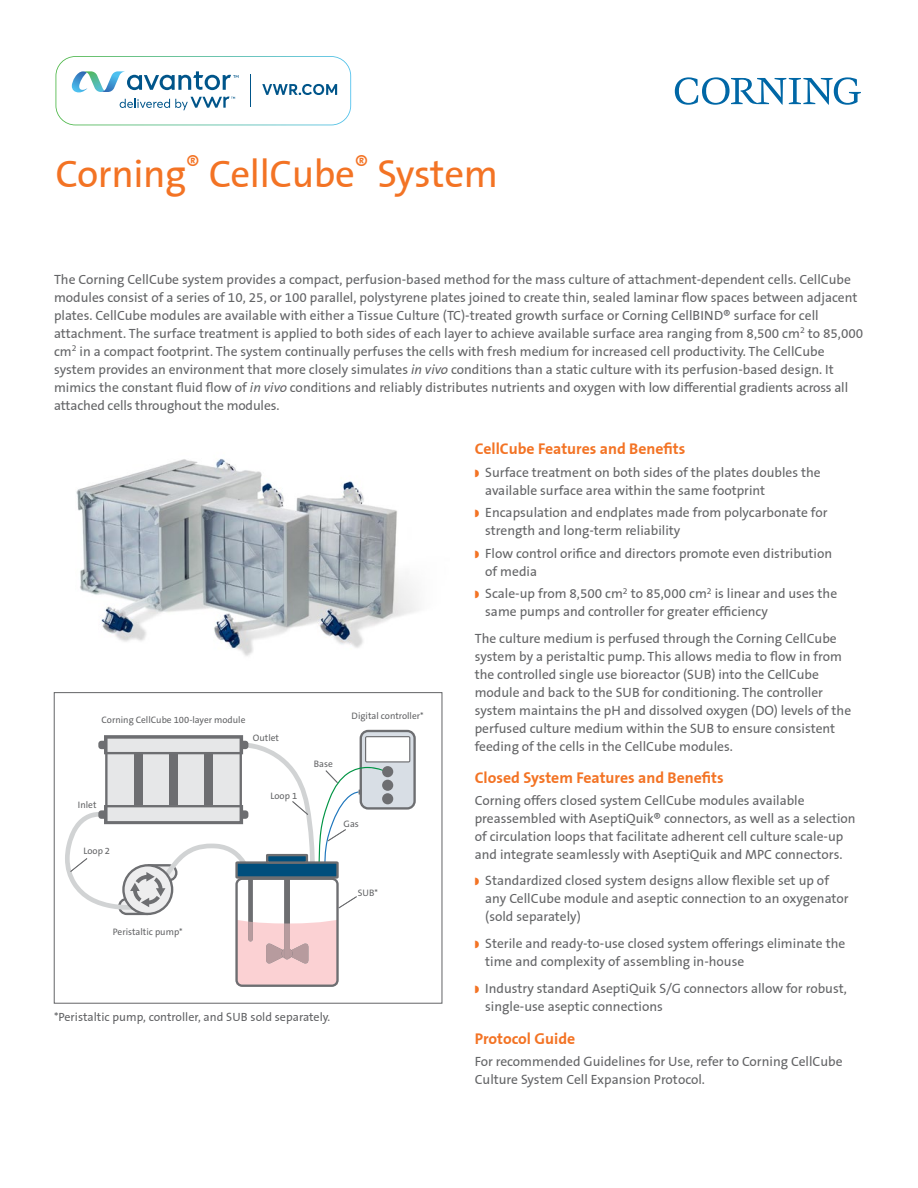
<style>
.page{position:relative;width:918px;height:1188px;background:#fff}
.page>*{position:absolute;margin:0;border:0;box-sizing:border-box;transform-origin:0 0}
.t1{font:39px "Corning Sans";letter-spacing:-.01em;color:#f37324}
.t2{font:700 15.75px "Corning Sans";color:#f37324}
.t3{font:13.5px/18px "Corning Sans";color:#636466}
.t4{font:12px "Corning Sans";color:#636466}
.t5{font:9.45px "Corning Sans";color:#636466}
.s1{font-style:italic}
.s2{color:#f37324}
</style>
<div class="page">
<img style="left:76px;top:459px;width:343px;height:197px">
<svg style="left:65px;top:730px;width:351px;height:257px"></svg>
<div style="left:54px;top:692px;width:388px;height:311px;border:1px solid #636466"></div>
<svg style="left:56px;top:56px;width:295px;height:69px"></svg>
<svg style="left:675px;top:77px;width:186px;height:28px"></svg>
<h1 class="t1" style="left:56px;top:151px;width:444px">Corning<sup>®</sup> CellCube<sup>®</sup> System</h1>
<p class="t3" style="left:54px;top:270px;width:811px">The Corning CellCube system provides a compact, perfusion-based method for the mass culture of attachment-dependent cells. CellCube modules consist of a series of 10, 25, or 100 parallel, polystyrene plates joined to create thin, sealed laminar flow spaces between adjacent plates. CellCube modules are available with either a Tissue Culture (TC)-treated growth surface or Corning CellBIND® surface for cell attachment. The surface treatment is applied to both sides of each layer to achieve available surface area ranging from 8,500 cm<sup>2</sup> to 85,000 cm<sup>2</sup> in a compact footprint. The system continually perfuses the cells with fresh medium for increased cell productivity. The CellCube system provides an environment that more closely simulates <span class="s1">in vivo</span> conditions than a static culture with its perfusion-based design. It mimics the constant fluid flow of <span class="s1">in vivo</span> conditions and reliably distributes nutrients and oxygen with low differential gradients across all attached cells throughout the modules.</p>
<p class="t5" style="left:102px;top:715px;width:145px">Corning CellCube 100-layer module</p>
<p class="t5" style="left:253px;top:732px;width:28px">Outlet</p>
<p class="t5" style="left:78px;top:800px;width:20px">Inlet</p>
<p class="t5" style="left:84px;top:845px;width:28px">Loop 2</p>
<p class="t5" style="left:271px;top:790px;width:28px">Loop 1</p>
<p class="t5" style="left:113px;top:927px;width:71px">Peristaltic pump*</p>
<p class="t5" style="left:314px;top:759px;width:21px">Base</p>
<p class="t5" style="left:352px;top:710px;width:74px">Digital controller*</p>
<p class="t5" style="left:344px;top:818px;width:17px">Gas</p>
<p class="t5" style="left:358px;top:887px;width:22px">SUB*</p>
<p class="t4" style="left:54px;top:1010px;width:278px">*Peristaltic pump, controller, and SUB sold separately.</p>
<p class="t2" style="left:475px;top:440px;width:212px">CellCube Features and Benefits</p>
<p class="t3" style="left:485px;top:463px;width:337px;text-indent:-11px"><span class="s2">◗</span> Surface treatment on both sides of the plates doubles the available surface area within the same footprint</p>
<p class="t3" style="left:485px;top:504px;width:344px;text-indent:-11px"><span class="s2">◗</span> Encapsulation and endplates made from polycarbonate for strength and long-term reliability</p>
<p class="t3" style="left:485px;top:544px;width:349px;text-indent:-11px"><span class="s2">◗</span> Flow control orifice and directors promote even distribution of media</p>
<p class="t3" style="left:485px;top:585px;width:353px;text-indent:-11px"><span class="s2">◗</span> Scale-up from 8,500 cm<sup>2</sup> to 85,000 cm<sup>2</sup> is linear and uses the same pumps and controller for greater efficiency</p>
<p class="t3" style="left:475px;top:630px;width:378px">The culture medium is perfused through the Corning CellCube system by a peristaltic pump. This allows media to flow in from the controlled single use bioreactor (SUB) into the CellCube module and back to the SUB for conditioning. The controller system maintains the pH and dissolved oxygen (DO) levels of the perfused culture medium within the SUB to ensure consistent feeding of the cells in the CellCube modules.</p>
<p class="t2" style="left:475px;top:768px;width:251px">Closed System Features and Benefits</p>
<p class="t3" style="left:475px;top:792px;width:382px">Corning offers closed system CellCube modules available preassembled with AseptiQuik® connectors, as well as a selection of circulation loops that facilitate adherent cell culture scale-up and integrate seamlessly with AseptiQuik and MPC connectors.</p>
<p class="t3" style="left:485px;top:871px;width:365px;text-indent:-11px"><span class="s2">◗</span> Standardized closed system designs allow flexible set up of any CellCube module and aseptic connection to an oxygenator (sold separately)</p>
<p class="t3" style="left:485px;top:934px;width:362px;text-indent:-11px"><span class="s2">◗</span> Sterile and ready-to-use closed system offerings eliminate the time and complexity of assembling in-house</p>
<p class="t3" style="left:485px;top:979px;width:363px;text-indent:-11px"><span class="s2">◗</span> Industry standard AseptiQuik S/G connectors allow for robust, single-use aseptic connections</p>
<p class="t2" style="left:475px;top:1029px;width:102px">Protocol Guide</p>
<p class="t3" style="left:475px;top:1053px;width:369px">For recommended Guidelines for Use, refer to Corning CellCube<br>Culture System Cell Expansion Protocol.</p>
</div>
